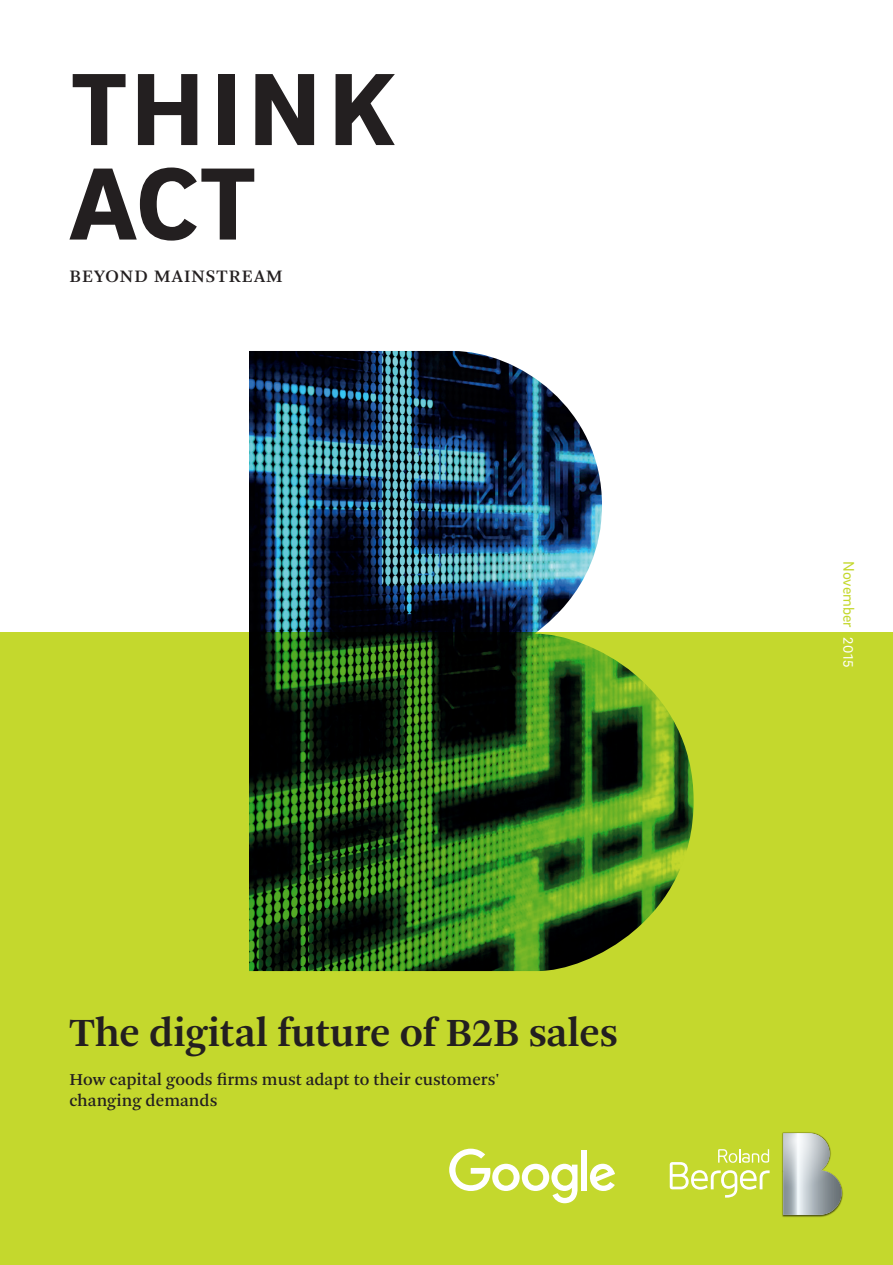
<style>
.page{position:relative;width:893px;height:1265px;background:#fff}
.page>*{position:absolute;margin:0;border:0;box-sizing:border-box;transform-origin:0 0}
.t1{font:900 105px/94.5px "Brix Sans";letter-spacing:.055em;color:#231f20}
.t2{font:600 42px "Arnhem Pro";letter-spacing:-.01em;color:#231f20}
.t3{font:18.38px "Arnhem Pro";letter-spacing:.06em;color:#231f20}
.t4{font:17.5px/21px "Arnhem Pro";color:#231f20}
.t5{font:15.75px "Brix Sans";color:#c4d82d}
.t6{font:14px "Brix Sans";color:#fff}
</style>
<div class="page">
<div style="left:0;top:632px;width:893px;height:633px;background:#c4d82d"></div>
<img style="left:249px;top:351px;width:445px;height:620px">
<img style="left:782px;top:1173px;width:61px;height:44px">
<img style="left:782px;top:1132px;width:32px;height:41px">
<svg style="left:783px;top:1133px;width:59px;height:82px"></svg>
<svg style="left:670px;top:1149px;width:100px;height:49px"></svg>
<svg style="left:449px;top:1149px;width:128px;height:54px"></svg>
<div style="left:581px;top:1150px;width:6px;height:40px;background:#fff"></div>
<svg style="left:590px;top:1164px;width:25px;height:27px"></svg>
<h1 class="t1" style="left:70px;top:57px;width:326px">THINK<br>ACT</h1>
<p class="t3" style="left:69px;top:264px;width:215px">BEYOND MAINSTREAM</p>
<h2 class="t2" style="left:69px;top:1005px;width:550px">The digital future of B2B sales</h2>
<p class="t4" style="left:69px;top:1069px;width:431px">How capital goods firms must adapt to their customers' changing demands</p>
<p class="t5" style="left:859px;top:561px;width:68px;rotate:90deg">November</p>
<p class="t6" style="left:857px;top:637px;width:32px;rotate:90deg">2015</p>
</div>
